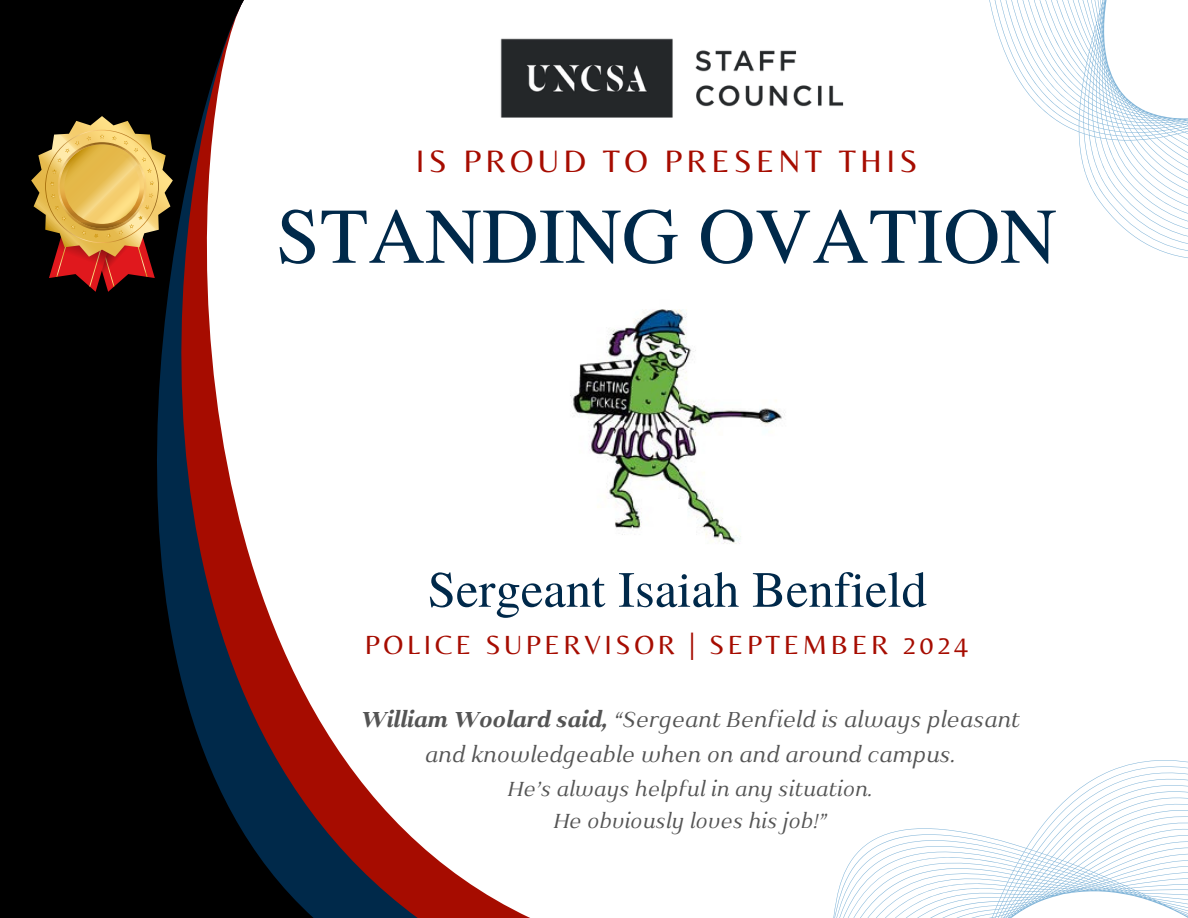
<style>
.page{position:relative;width:1188px;height:918px;background:#fff}
.page>*{position:absolute;margin:0;border:0;box-sizing:border-box;transform-origin:0 0}
.t1{font:78.75px "Te X Gyre Termes";color:#00294a}
.t2{font:50.85px "Te X Gyre Termes";color:#00294a}
.t3{font:32.25px "Belleza";letter-spacing:.135em;color:#a60c00}
.t4{font:27.3px "Belleza";letter-spacing:.135em;color:#a60c00}
.t5{font:italic 25.65px/34.8px "Kulachat Serif";color:#545454;text-align:center}
.t6{font:italic 24.15px "Kulachat Serif";color:#545454}
.s1{font-weight:700}
</style>
<div class="page">
<svg style="left:314px;top:711px;width:54px;height:207px"></svg>
<svg style="left:120px;top:0;width:194px;height:918px"></svg>
<div style="left:0;top:0;width:120px;height:918px;background:#000"></div>
<svg style="left:31px;top:116px;width:142px;height:176px"></svg>
<img style="left:543px;top:292px;width:269px;height:268px;border-radius:50%">
<svg style="left:368px;top:760px;width:820px;height:158px"></svg>
<svg style="left:791px;top:0;width:397px;height:497px"></svg>
<img style="left:500px;top:18px;width:367px;height:121px">
<p class="t3" style="left:416px;top:142px;width:503px">IS PROUD TO PRESENT THIS</p>
<p class="t1" style="left:276px;top:180px;width:782px">STANDING OVATION</p>
<p class="t2" style="left:428px;top:553px;width:501px">Sergeant Isaiah Benfield</p>
<h3 class="t4" style="left:365px;top:629px;width:605px">POLICE SUPERVISOR | SEPTEMBER 2024</h3>
<h1 class="t5" style="left:360px;top:701px;width:661px"><span class="s1">William Woolard said,</span> “Sergeant Benfield is always pleasant and knowledgeable when on and around campus.</h1>
<p class="t6" style="left:507px;top:773px;width:367px">He’s always helpful in any situation.</p>
<h2 class="t6" style="left:553px;top:806px;width:275px">He obviously loves his job!”</h2>
</div>
